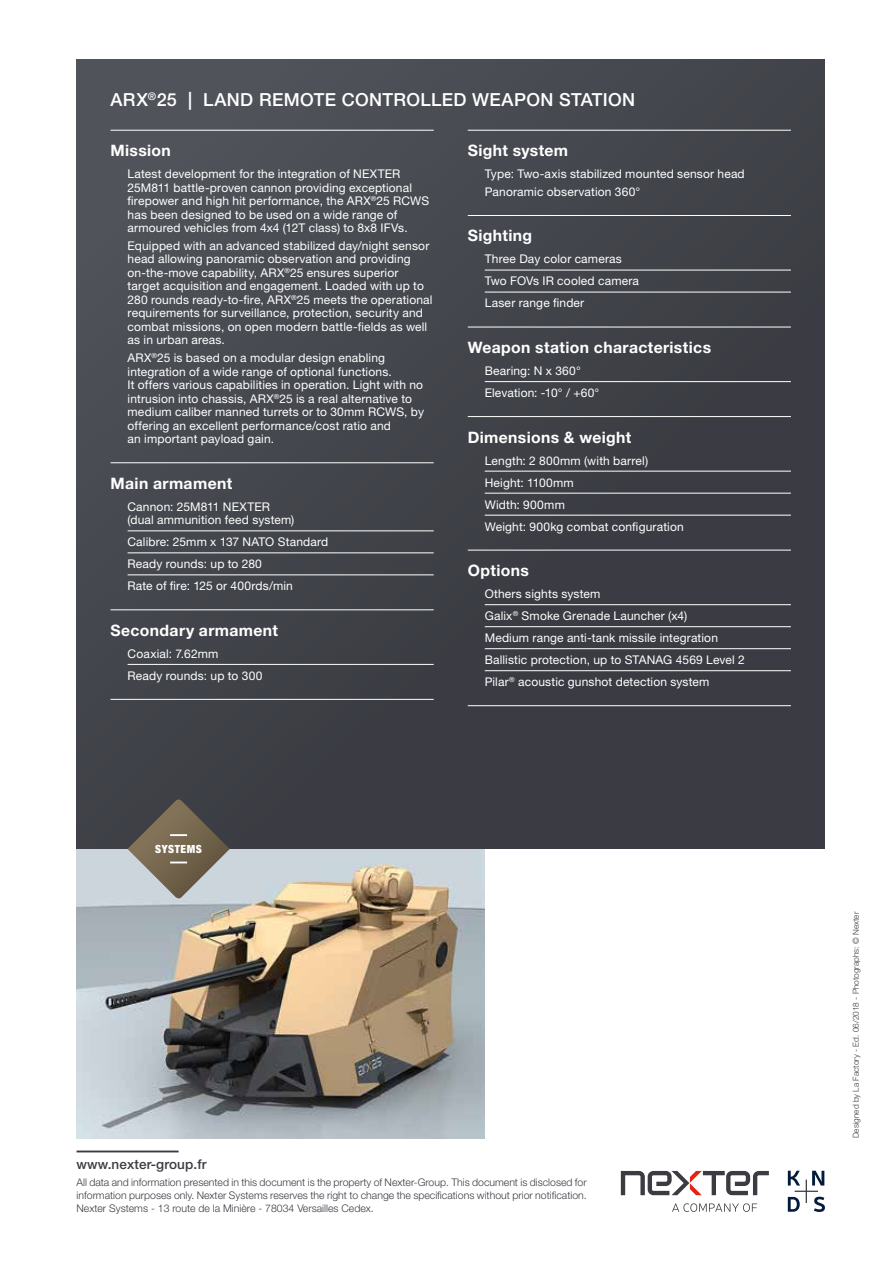
<style>
.page{position:relative;width:893px;height:1263px;background:#fff}
.page>*{position:absolute;margin:0;border:0;box-sizing:border-box;transform-origin:0 0}
.t1{font:500 18px "Helvetica Neue LT Std";letter-spacing:.02em;color:#fff}
.t2{font:700 15.75px "Helvetica Neue LT Std";letter-spacing:.025em;color:#fff}
.t3{font:500 13.5px "Helvetica Neue LT Std";letter-spacing:.01em;color:#3b3c43}
.t4{font:12px/13.5px "Helvetica Neue LT Std";letter-spacing:.015em;color:#fff}
.t5{font:900 condensed 11.25px "Helvetica Neue LT Std";letter-spacing:.05em;color:#fff}
.t6{font:300 10.5px/12.8px "Helvetica Neue LT Std";color:#3b3c43;text-align:justify}
.t7{font:300 8.25px "Helvetica Neue LT Std";color:#3b3c43}
</style>
<div class="page">
<img style="left:77px;top:849px;width:408px;height:289px">
<hr style="left:77px;top:1150px;width:102px;height:2px;background:#3b3c43">
<svg style="left:621px;top:1171px;width:148px;height:24px"></svg>
<svg style="left:788px;top:1171px;width:37px;height:41px"></svg>
<svg style="left:672px;top:1203px;width:85px;height:9px"></svg>
<div style="left:77px;top:60px;width:748px;height:789px;background:linear-gradient(to right,#4a4c53,#3b3c43)"></div>
<hr style="left:111px;top:130px;width:323px;height:1px;background:#fff">
<hr style="left:111px;top:462px;width:323px;height:1px;background:#fff">
<hr style="left:128px;top:531px;width:306px;height:1px;background:#fff">
<hr style="left:128px;top:553px;width:306px;height:1px;background:#fff">
<hr style="left:128px;top:575px;width:306px;height:1px;background:#fff">
<hr style="left:111px;top:609px;width:323px;height:1px;background:#fff">
<hr style="left:128px;top:664px;width:306px;height:1px;background:#fff">
<hr style="left:111px;top:699px;width:323px;height:1px;background:#fff">
<hr style="left:468px;top:130px;width:323px;height:1px;background:#fff">
<hr style="left:468px;top:215px;width:323px;height:1px;background:#fff">
<hr style="left:485px;top:270px;width:306px;height:1px;background:#fff">
<hr style="left:485px;top:292px;width:306px;height:1px;background:#fff">
<hr style="left:468px;top:327px;width:323px;height:1px;background:#fff">
<hr style="left:485px;top:381px;width:306px;height:1px;background:#fff">
<hr style="left:468px;top:416px;width:323px;height:1px;background:#fff">
<hr style="left:485px;top:471px;width:306px;height:1px;background:#fff">
<hr style="left:485px;top:493px;width:306px;height:1px;background:#fff">
<hr style="left:485px;top:515px;width:306px;height:1px;background:#fff">
<hr style="left:468px;top:550px;width:323px;height:1px;background:#fff">
<hr style="left:485px;top:604px;width:306px;height:1px;background:#fff">
<hr style="left:485px;top:626px;width:306px;height:1px;background:#fff">
<hr style="left:485px;top:648px;width:306px;height:1px;background:#fff">
<hr style="left:485px;top:670px;width:306px;height:1px;background:#fff">
<hr style="left:468px;top:705px;width:323px;height:1px;background:#fff">
<svg style="left:127px;top:799px;width:103px;height:101px;background:#7e7a71"></svg>
<h1 class="t1" style="left:111px;top:89px;width:526px">ARX<sup>®</sup>25 | LAND REMOTE CONTROLLED WEAPON STATION</h1>
<h2 class="t2" style="left:111px;top:141px;width:62px">Mission</h2>
<p class="t4" style="left:128px;top:167px;width:303px">Latest development for the integration of NEXTER 25M811 battle-proven cannon providing exceptional firepower and high hit performance, the ARX<sup>®</sup>25 RCWS has been designed to be used on a wide range of armoured vehicles from 4x4 (12T class) to 8x8 IFVs.</p>
<p class="t4" style="left:128px;top:239px;width:306px">Equipped with an advanced stabilized day/night sensor head allowing panoramic observation and providing on-the-move capability, ARX<sup>®</sup>25 ensures superior target acquisition and engagement. Loaded with up to 280 rounds ready-to-fire, ARX<sup>®</sup>25 meets the operational requirements for surveillance, protection, security and combat missions, on open modern battle-fields as well as in urban areas.</p>
<p class="t4" style="left:128px;top:351px;width:298px">ARX<sup>®</sup>25 is based on a modular design enabling integration of a wide range of optional functions.<br>It offers various capabilities in operation. Light with no intrusion into chassis, ARX<sup>®</sup>25 is a real alternative to medium caliber manned turrets or to 30mm RCWS, by offering an excellent performance/cost ratio and<br>an important payload gain.</p>
<h2 class="t2" style="left:111px;top:473px;width:123px">Main armament</h2>
<p class="t4" style="left:128px;top:500px;width:168px">Cannon: 25M811 NEXTER (dual ammunition feed system)</p>
<p class="t4" style="left:128px;top:531px;width:202px;line-height:22px">Calibre: 25mm x 137 NATO Standard<br>Ready rounds: up to 280<br>Rate of fire: 125 or 400rds/min</p>
<h2 class="t2" style="left:111px;top:620px;width:169px">Secondary armament</h2>
<p class="t4" style="left:128px;top:642px;width:136px;line-height:22px">Coaxial: 7.62mm<br>Ready rounds: up to 300</p>
<h2 class="t2" style="left:468px;top:141px;width:102px">Sight system</h2>
<p class="t4" style="left:485px;top:165px;width:261px;line-height:17.7px">Type: Two-axis stabilized mounted sensor head<br>Panoramic observation 360°</p>
<h2 class="t2" style="left:468px;top:226px;width:66px">Sighting</h2>
<p class="t4" style="left:485px;top:248px;width:156px;line-height:22px">Three Day color cameras<br>Two FOVs IR cooled camera<br>Laser range finder</p>
<h2 class="t2" style="left:468px;top:338px;width:245px">Weapon station characteristics</h2>
<p class="t4" style="left:485px;top:360px;width:116px;line-height:22px">Bearing: N x 360°<br>Elevation: -10° / +60°</p>
<h2 class="t2" style="left:468px;top:427px;width:165px">Dimensions &amp; weight</h2>
<p class="t4" style="left:485px;top:449px;width:200px;line-height:22px">Length: 2 800mm (with barrel)<br>Height: 1100mm<br>Width: 900mm<br>Weight: 900kg combat configuration</p>
<h2 class="t2" style="left:468px;top:561px;width:63px">Options</h2>
<p class="t4" style="left:485px;top:583px;width:262px;line-height:22px">Others sights system<br>Galix<sup>®</sup> Smoke Grenade Launcher (x4)<br>Medium range anti-tank missile integration Ballistic protection, up to STANAG 4569 Level 2<br>Pilar<sup>®</sup> acoustic gunshot detection system</p>
<p class="t5" style="left:155px;top:842px;width:48px">SYSTEMS</p>
<p class="t3" style="left:77px;top:1156px;width:131px">www.nexter-group.fr</p>
<p class="t6" style="left:77px;top:1176px;width:512px">All data and information presented in this document is the property of Nexter-Group. This document is disclosed for information purposes only. Nexter Systems reserves the right to change the specifications without prior notification.<br>Nexter Systems - 13 route de la Minière - 78034 Versailles Cedex.</p>
<p class="t7" style="left:851px;top:1138px;width:228px;rotate:-90deg">Designed by La Factory - Ed. 06/2018 - Photographs: © Nexter</p>
</div>
